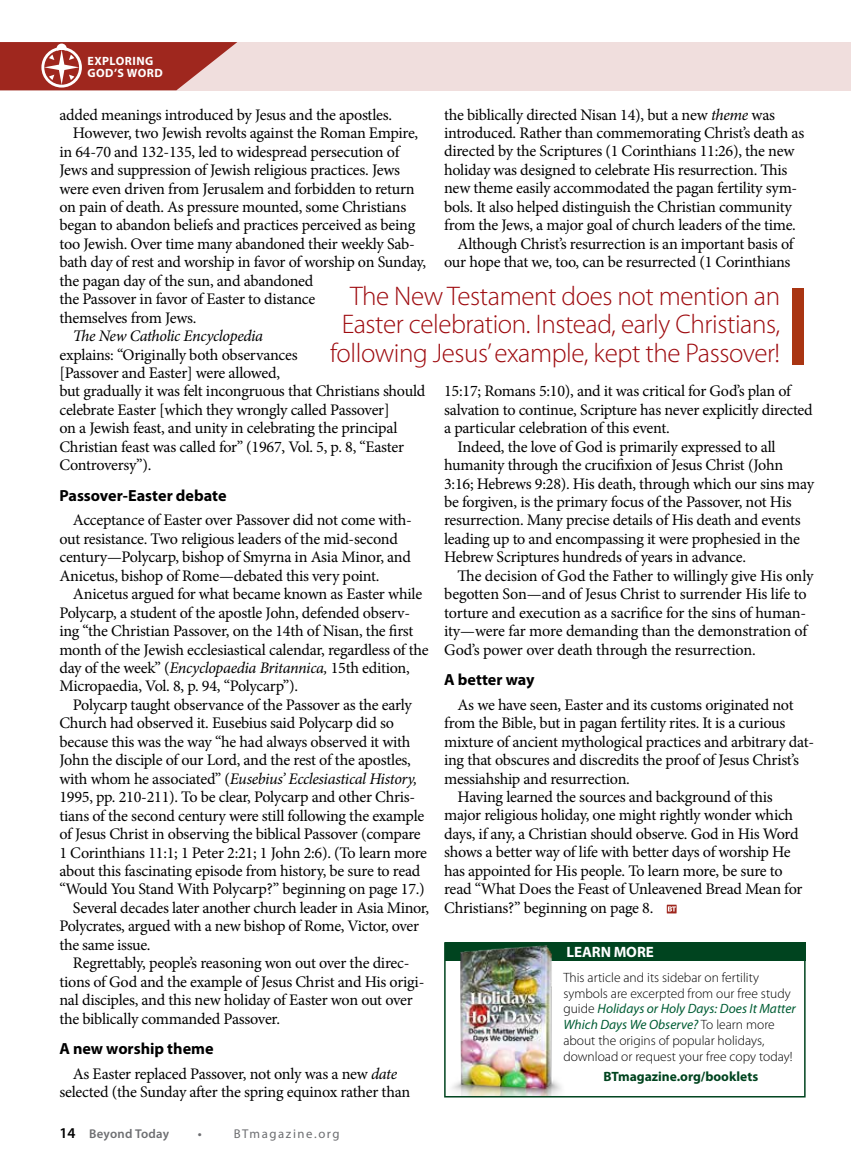
<style>
.page{position:relative;width:851px;height:1161px;background:#fff}
.page>*{position:absolute;margin:0;border:0;box-sizing:border-box;transform-origin:0 0}
.t1{font:300 27px/28.5px "Myriad Pro";letter-spacing:-.015em;color:#9e0b0f;text-align:right}
.t2{font:16.2px/18.5px "Minion Pro";letter-spacing:-.015em;color:#000}
.t3{font:italic 16.2px "Minion Pro";letter-spacing:-.025em;color:#000}
.t4{font:700 16.2px "Myriad Pro";color:#000}
.t5{font:700 15px "Myriad Pro";color:#fff}
.t6{font:300 13.5px/15.8px "Myriad Pro";color:#000}
.t7{font:700 13.5px "Myriad Pro";color:#00441f}
.t8{font:600 12.75px "Myriad Pro";letter-spacing:.02em;color:#6d6e71}
.t9{font:12.75px "Myriad Pro";letter-spacing:.125em;color:#6d6e71}
.t10{font:700 12px/12px "Myriad Pro";letter-spacing:.035em;color:#fff}
.s1{font-style:italic}
.s2{font-style:normal}
.s3{font-weight:400;font-style:italic;color:#005d34}
.s4{font-size:15px;color:#000}
</style>
<div class="page">
<div style="left:0;top:42px;width:850px;height:48px;background:#f0dedd"></div>
<svg style="left:0;top:42px;width:237px;height:48px;background:#ae4942"></svg>
<div style="left:445px;top:943px;width:360px;height:18px;background:#00441f"></div>
<img style="left:452px;top:946px;width:109px;height:149px">
<div style="left:444px;top:942px;width:361px;height:156px;border:2px solid #00441f"></div>
<svg style="left:666px;top:905px;width:10px;height:8px"></svg>
<div style="left:792px;top:288px;width:12px;height:77px;background:#a93512"></div>
<p class="t10" style="left:88px;top:55px;width:77px">EXPLORING<br>GOD’S WORD</p>
<p class="t2" style="left:59px;top:105px;width:334px">added meanings introduced by Jesus and the apostles.</p>
<p class="t2" style="left:73px;top:124px;width:347px">However, two Jewish revolts against the Roman Empire,</p>
<p class="t2" style="left:59px;top:142px;width:341px">in 64-70 and 132-135, led to widespread persecution of</p>
<p class="t2" style="left:59px;top:161px;width:342px">Jews and suppression of Jewish religious practices. Jews</p>
<p class="t2" style="left:59px;top:179px;width:357px">were even driven from Jerusalem and forbidden to return</p>
<p class="t2" style="left:59px;top:198px;width:348px">on pain of death. As pressure mounted, some Christians</p>
<p class="t2" style="left:59px;top:216px;width:357px">began to abandon beliefs and practices perceived as being</p>
<p class="t2" style="left:59px;top:235px;width:357px">too Jewish. Over time many abandoned their weekly Sab-</p>
<p class="t2" style="left:59px;top:253px;width:368px">bath day of rest and worship in favor of worship on Sunday,</p>
<p class="t2" style="left:59px;top:271px;width:255px">the pagan day of the sun, and abandoned</p>
<p class="t2" style="left:59px;top:290px;width:257px">the Passover in favor of Easter to distance</p>
<p class="t2" style="left:59px;top:308px;width:139px">themselves from Jews.</p>
<p class="t3" style="left:73px;top:325px;width:192px">The New Catholic Encyclopedia</p>
<p class="t2" style="left:59px;top:345px;width:367px">explains: “Originally both observances<br>[Passover and Easter] were allowed,<br>but gradually it was felt incongruous that Christians should celebrate Easter [which they wrongly called Passover]<br>on a Jewish feast, and unity in celebrating the principal Christian feast was called for” (1967, Vol. 5, p. 8, “Easter Controversy”).</p>
<p class="t4" style="left:59px;top:486px;width:168px">Passover-Easter debate</p>
<p class="t2" style="left:59px;top:511px;width:354px;text-indent:13px">Acceptance of Easter over Passover did not come with&shy;out resistance. Two religious leaders of the mid-second century—Polycarp, bishop of Smyrna in Asia Minor, and Anicetus, bishop of Rome—debated this very point.</p>
<p class="t2" style="left:59px;top:585px;width:371px;text-indent:13px">Anicetus argued for what became known as Easter while Polycarp, a student of the apostle John, defended observ&shy;ing “the Christian Passover, on the 14th of Nisan, the first month of the Jewish ecclesiastical calendar, regardless of the day of the week” (<span class="s1">Encyclopaedia Britannica,</span> 15th edition, Micropaedia, Vol. 8, p. 94, “Polycarp”).</p>
<p class="t2" style="left:73px;top:696px;width:340px">Polycarp taught observance of the Passover as the early</p>
<p class="t2" style="left:59px;top:714px;width:336px">Church had observed it. Eusebius said Polycarp did so</p>
<p class="t2" style="left:59px;top:733px;width:352px">because this was the way “he had always observed it with</p>
<p class="t2" style="left:59px;top:751px;width:353px">John the disciple of our Lord, and the rest of the apostles,</p>
<p class="t3" style="left:59px;top:768px;width:359px"><span class="s2">with whom he associated” (</span>Eusebius’ Ecclesiastical History,</p>
<p class="t2" style="left:59px;top:788px;width:357px">1995, pp. 210-211). To be clear, Polycarp and other Chris-</p>
<p class="t2" style="left:59px;top:806px;width:366px">tians of the second century were still following the example</p>
<p class="t2" style="left:59px;top:825px;width:363px">of Jesus Christ in observing the biblical Passover (compare</p>
<p class="t2" style="left:59px;top:843px;width:369px">1 Corinthians 11:1; 1 Peter 2:21; 1 John 2:6). (To learn more</p>
<p class="t2" style="left:59px;top:862px;width:362px">about this fascinating episode from history, be sure to read</p>
<p class="t2" style="left:59px;top:880px;width:367px">“Would You Stand With Polycarp?” beginning on page 17.)</p>
<p class="t2" style="left:73px;top:899px;width:358px">Several decades later another church leader in Asia Minor,</p>
<p class="t2" style="left:59px;top:917px;width:361px">Polycrates, argued with a new bishop of Rome, Victor, over</p>
<p class="t2" style="left:59px;top:935px;width:93px">the same issue.</p>
<p class="t2" style="left:73px;top:954px;width:338px">Regrettably, people’s reasoning won out over the direc-</p>
<p class="t2" style="left:59px;top:972px;width:366px">tions of God and the example of Jesus Christ and His origi-</p>
<p class="t2" style="left:59px;top:991px;width:355px">nal disciples, and this new holiday of Easter won out over</p>
<p class="t2" style="left:59px;top:1009px;width:222px">the biblically commanded Passover.</p>
<p class="t4" style="left:59px;top:1039px;width:156px">A new worship theme</p>
<p class="t2" style="left:59px;top:1064px;width:352px;text-align:center">As Easter replaced Passover, not only was a new <span class="s1">date </span>selected (the Sunday after the spring equinox rather than</p>
<p class="t2" style="left:444px;top:105px;width:332px">the biblically directed Nisan 14), but a new <span class="s1">theme</span> was</p>
<p class="t2" style="left:444px;top:124px;width:361px">introduced. Rather than commemorating Christ’s death as</p>
<p class="t2" style="left:444px;top:142px;width:352px">directed by the Scriptures (1 Corinthians 11:26), the new</p>
<p class="t2" style="left:444px;top:161px;width:345px">holiday was designed to celebrate His resurrection. This</p>
<p class="t2" style="left:444px;top:179px;width:355px">new theme easily accommodated the pagan fertility sym-</p>
<p class="t2" style="left:444px;top:197px;width:349px">bols. It also helped distinguish the Christian community</p>
<p class="t2" style="left:444px;top:216px;width:353px">from the Jews, a major goal of church leaders of the time.</p>
<p class="t2" style="left:457px;top:234px;width:337px">Although Christ’s resurrection is an important basis of</p>
<p class="t2" style="left:444px;top:253px;width:348px">our hope that we, too, can be resurrected (1 Corinthians</p>
<h1 class="t1" style="left:330px;top:281px;width:451px">The New Testament does not mention an<br>Easter celebration. Instead, early Christians, following Jesus’ example, kept the Passover!</h1>
<p class="t2" style="left:444px;top:382px;width:348px">15:17; Romans 5:10), and it was critical for God’s plan of</p>
<p class="t2" style="left:444px;top:400px;width:370px">salvation to continue, Scripture has never explicitly directed</p>
<p class="t2" style="left:444px;top:419px;width:227px">a particular celebration of this event.</p>
<p class="t2" style="left:457px;top:437px;width:319px">Indeed, the love of God is primarily expressed to all</p>
<p class="t2" style="left:444px;top:456px;width:341px">humanity through the crucifixion of Jesus Christ (John</p>
<p class="t2" style="left:444px;top:474px;width:371px">3:16; Hebrews 9:28). His death, through which our sins may</p>
<p class="t2" style="left:444px;top:493px;width:349px">be forgiven, is the primary focus of the Passover, not His</p>
<p class="t2" style="left:444px;top:511px;width:358px">resurrection. Many precise details of His death and events</p>
<p class="t2" style="left:444px;top:530px;width:357px">leading up to and encompassing it were prophesied in the</p>
<p class="t2" style="left:444px;top:548px;width:303px">Hebrew Scriptures hundreds of years in advance.</p>
<p class="t2" style="left:457px;top:566px;width:357px">The decision of God the Father to willingly give His only</p>
<p class="t2" style="left:444px;top:585px;width:364px">begotten Son—and of Jesus Christ to surrender His life to</p>
<p class="t2" style="left:444px;top:603px;width:364px">torture and execution as a sacrifice for the sins of human-</p>
<p class="t2" style="left:444px;top:622px;width:364px">ity—were far more demanding than the demonstration of</p>
<p class="t2" style="left:444px;top:640px;width:313px">God’s power over death through the resurrection.</p>
<p class="t4" style="left:444px;top:670px;width:92px">A better way</p>
<p class="t2" style="left:457px;top:695px;width:337px">As we have seen, Easter and its customs originated not</p>
<p class="t2" style="left:444px;top:714px;width:343px">from the Bible, but in pagan fertility rites. It is a curious</p>
<p class="t2" style="left:444px;top:732px;width:371px">mixture of ancient mythological practices and arbitrary dat-</p>
<p class="t2" style="left:444px;top:751px;width:356px">ing that obscures and discredits the proof of Jesus Christ’s</p>
<p class="t2" style="left:444px;top:769px;width:187px">messiahship and resurrection.</p>
<p class="t2" style="left:457px;top:788px;width:316px">Having learned the sources and background of this</p>
<p class="t2" style="left:444px;top:806px;width:350px">major religious holiday, one might rightly wonder which</p>
<p class="t2" style="left:444px;top:825px;width:356px">days, if any, a Christian should observe. God in His Word</p>
<p class="t2" style="left:444px;top:843px;width:348px">shows a better way of life with better days of worship He</p>
<p class="t2" style="left:444px;top:862px;width:340px">has appointed for His people. To learn more, be sure to</p>
<p class="t2" style="left:444px;top:880px;width:360px">read “What Does the Feast of Unleavened Bread Mean for</p>
<p class="t2" style="left:444px;top:898px;width:211px">Christians?” beginning on page 8.</p>
<p class="t5" style="left:566px;top:944px;width:89px">LEARN MORE</p>
<p class="t6" style="left:563px;top:969px;width:234px">This article and its sidebar on fertility symbols are excerpted from our free study guide <span class="s3">Holidays or Holy Days: Does It Matter Which Days We Observe?</span> To learn more about the origins of popular holidays, download or request your free copy today!</p>
<p class="t7" style="left:603px;top:1069px;width:156px">BTmagazine.org/booklets</p>
<p class="t8" style="left:59px;top:1126px;width:111px"><span class="s4">14</span> Beyond Today</p>
<p class="t8" style="left:198px;top:1126px;width:5px">•</p>
<p class="t9" style="left:234px;top:1126px;width:107px">BTmagazine.org</p>
</div>
